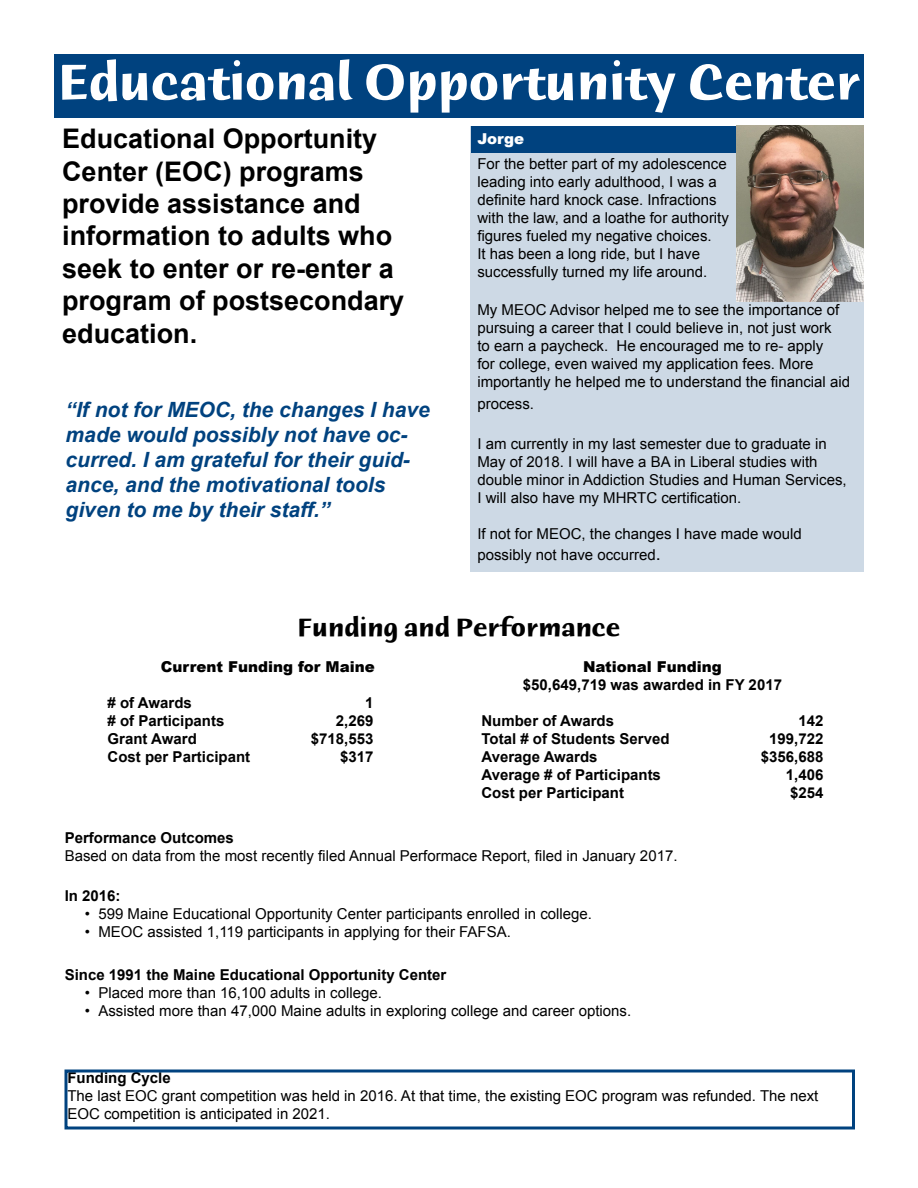
<style>
.page{position:relative;width:918px;height:1188px;background:#fff}
.page>*{position:absolute;margin:0;border:0;box-sizing:border-box;transform-origin:0 0}
.t1{font:54px "Humana Sans ITCTT Bold";color:#fff}
.t2{font:700 27px/32.4px "Arial";color:#000}
.t3{font:27px "Humana Sans ITCTT Bold";color:#000}
.t4{font:italic 700 21px/25.2px "Arial";color:#00427f}
.t5{font:15px/18px "Arial";color:#000}
.t6{font:700 15px "Arial";color:#000}
.t7{font:900 15px "Arial";color:#000}
.t8{font:900 15px "Arial";color:#fff}
.s1{font-size:18px}
</style>
<div class="page">
<div style="left:54px;top:54px;width:810px;height:64px;background:#00427f"></div>
<div style="left:471px;top:127px;width:393px;height:445px;background:#cdd9e5"></div>
<div style="left:471px;top:126px;width:391px;height:27px;background:#00427f"></div>
<div style="left:64px;top:1070px;width:791px;height:60px;border:3px solid #00427f"></div>
<img style="left:736px;top:126px;width:128px;height:175px">
<h1 class="t1" style="left:58px;top:54px;width:803px">Educational Opportunity Center</h1>
<h2 class="t2" style="left:62px;top:123px;width:344px">Educational Opportunity<br>Center (EOC) programs provide assistance and information to adults who seek to enter or re-enter a program of postsecondary education.</h2>
<p class="t8" style="left:477px;top:128px;width:48px">Jorge</p>
<p class="t5" style="left:477px;top:155px;width:253px">For the better part of my adolescence leading into early adulthood, I was a definite hard knock case. Infractions with the law, and a loathe for authority figures fueled my negative choices.<br>It has been a long ride, but I have successfully turned my life around.</p>
<p class="t5" style="left:477px;top:301px;width:374px">My MEOC Advisor helped me to see the importance of pursuing a career that I could believe in, not just work<br>to earn a paycheck. He encouraged me to re- apply<br>for college, even waived my application fees. More importantly he helped me to understand the financial aid</p>
<p class="t5" style="left:477px;top:395px;width:58px">process.</p>
<p class="t5" style="left:477px;top:434px;width:371px">I am currently in my last semester due to graduate in May of 2018. I will have a BA in Liberal studies with double minor in Addiction Studies and Human Services, I will also have my MHRTC certification.</p>
<p class="t5" style="left:477px;top:523px;width:326px;line-height:21.6px">If not for MEOC, the changes I have made would possibly not have occurred<span class="s1">.</span></p>
<h3 class="t4" style="left:66px;top:397px;width:366px">“If not for MEOC, the changes I have made would possibly not have oc&shy;curred. I am grateful for their guid&shy;ance, and the motivational tools given to me by their staff.”</h3>
<h2 class="t3" style="left:298px;top:613px;width:324px">Funding and Performance</h2>
<p class="t7" style="left:161px;top:656px;width:215px">Current Funding for Maine</p>
<p class="t6" style="left:108px;top:693px;width:86px"># of Awards</p>
<p class="t6" style="left:365px;top:693px;width:10px">1</p>
<p class="t6" style="left:108px;top:711px;width:118px"># of Participants</p>
<p class="t6" style="left:336px;top:711px;width:39px">2,269</p>
<p class="t6" style="left:108px;top:729px;width:91px">Grant Award</p>
<p class="t6" style="left:311px;top:729px;width:64px">$718,553</p>
<p class="t6" style="left:108px;top:747px;width:144px">Cost per Participant</p>
<p class="t6" style="left:340px;top:747px;width:35px">$317</p>
<p class="t7" style="left:583px;top:656px;width:140px">National Funding</p>
<p class="t6" style="left:523px;top:675px;width:261px">$50,649,719 was awarded in FY 2017</p>
<p class="t6" style="left:481px;top:711px;width:134px">Number of Awards</p>
<p class="t6" style="left:798px;top:711px;width:27px">142</p>
<p class="t6" style="left:481px;top:729px;width:190px">Total # of Students Served</p>
<p class="t6" style="left:769px;top:729px;width:56px">199,722</p>
<p class="t6" style="left:481px;top:747px;width:118px">Average Awards</p>
<p class="t6" style="left:761px;top:747px;width:64px">$356,688</p>
<p class="t6" style="left:481px;top:765px;width:181px">Average # of Participants</p>
<p class="t6" style="left:786px;top:765px;width:39px">1,406</p>
<p class="t6" style="left:481px;top:783px;width:144px">Cost per Participant</p>
<p class="t6" style="left:790px;top:783px;width:35px">$254</p>
<p class="t6" style="left:65px;top:828px;width:171px">Performance Outcomes</p>
<p class="t5" style="left:65px;top:847px;width:614px">Based on data from the most recently filed Annual Performace Report, filed in January 2017.</p>
<p class="t6" style="left:65px;top:886px;width:57px">In 2016:</p>
<p class="t5" style="left:85px;top:905px;width:509px">• 599 Maine Educational Opportunity Center participants enrolled in college.</p>
<p class="t5" style="left:85px;top:923px;width:427px">• MEOC assisted 1,119 participants in applying for their FAFSA.</p>
<p class="t6" style="left:65px;top:965px;width:383px">Since 1991 the Maine Educational Opportunity Center</p>
<p class="t5" style="left:85px;top:984px;width:298px">• Placed more than 16,100 adults in college.</p>
<p class="t5" style="left:85px;top:1002px;width:548px">• Assisted more than 47,000 Maine adults in exploring college and career options.</p>
<p class="t6" style="left:67px;top:1068px;width:105px">Funding Cycle</p>
<p class="t5" style="left:67px;top:1087px;width:752px">The last EOC grant competition was held in 2016. At that time, the existing EOC program was refunded. The next<br>EOC competition is anticipated in 2021.</p>
</div>
